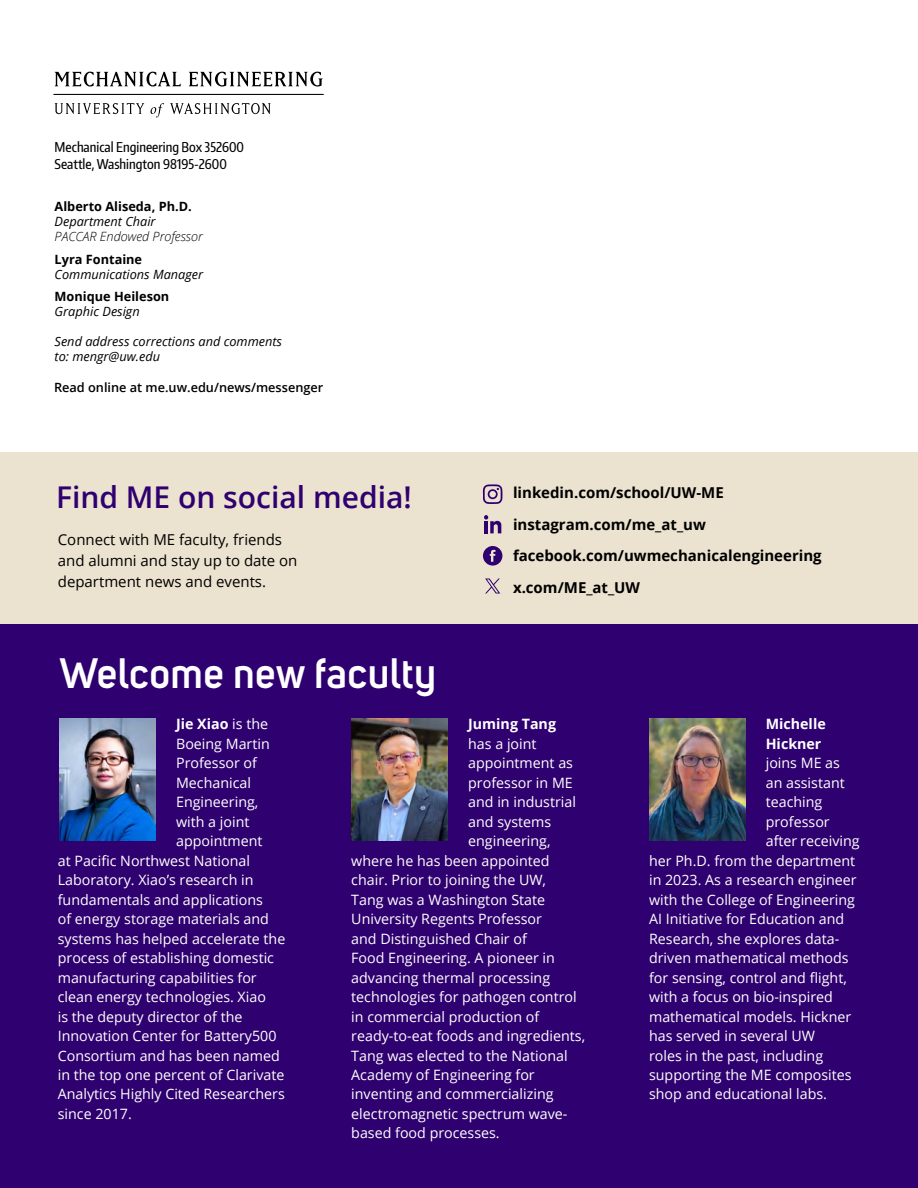
<style>
.page{position:relative;width:918px;height:1188px;background:#fff}
.page>*{position:absolute;margin:0;border:0;box-sizing:border-box;transform-origin:0 0}
.t1{font:600 42px "Uni Sans";letter-spacing:.01em;color:#fff}
.t2{font:600 30px "Open Sans";color:#2f006f}
.t3{font:700 15px/31.5px "Open Sans";color:#000}
.t4{font:15px/21px "Open Sans";color:#000}
.t5{font:14.25px "Open Sans";color:#fff}
.t6{font:700 14.25px/19.5px "Open Sans";color:#fff}
.t7{font:500 13.5px/16.5px "Encode Sans Compressed";color:#000}
.t8{font:italic 12.75px/15px "Open Sans";color:#000}
.t9{font:700 12.75px "Open Sans";color:#000}
.t10{font:600 12.75px "Open Sans";color:#000}
.t11{font:italic 300 12.75px "Open Sans";color:#000}
.s1{font-weight:400}
</style>
<div class="page">
<div style="left:0;top:452px;width:918px;height:173px;background:#ebe2cf"></div>
<div style="left:0;top:625px;width:918px;height:563px;background:#2f006f"></div>
<svg style="left:55px;top:103px;width:216px;height:15px"></svg>
<hr style="left:53px;top:94px;width:271px;height:1px;background:#000">
<svg style="left:55px;top:72px;width:126px;height:14px"></svg>
<svg style="left:189px;top:72px;width:134px;height:14px"></svg>
<img style="left:59px;top:718px;width:97px;height:122px">
<img style="left:351px;top:718px;width:97px;height:122px">
<img style="left:649px;top:718px;width:97px;height:122px">
<svg style="left:483px;top:546px;width:20px;height:20px"></svg>
<svg style="left:485px;top:579px;width:15px;height:15px"></svg>
<svg style="left:483px;top:484px;width:20px;height:20px"></svg>
<svg style="left:484px;top:515px;width:17px;height:18px"></svg>
<p class="t7" style="left:55px;top:138px;width:191px">Mechanical Engineering Box 352600<br>Seattle, Washington 98195-2600</p>
<p class="t9" style="left:55px;top:197px;width:139px">Alberto Aliseda, Ph.D.</p>
<p class="t8" style="left:55px;top:214px;width:103px">Department Chair</p>
<p class="t11" style="left:55px;top:228px;width:150px">PACCAR Endowed Professor</p>
<p class="t9" style="left:55px;top:250px;width:89px">Lyra Fontaine</p>
<p class="t8" style="left:55px;top:266px;width:150px">Communications Manager</p>
<p class="t9" style="left:55px;top:287px;width:116px">Monique Heileson</p>
<p class="t8" style="left:55px;top:304px;width:87px">Graphic Design</p>
<p class="t8" style="left:55px;top:334px;width:229px">Send address corrections and comments to: mengr@uw.edu</p>
<p class="t10" style="left:54px;top:379px;width:271px">Read online at me.uw.edu/news/messenger</p>
<h2 class="t2" style="left:56px;top:477px;width:357px">Find ME on social media!</h2>
<p class="t4" style="left:58px;top:529px;width:241px">Connect with ME faculty, friends and alumni and stay up to date on department news and events.</p>
<h1 class="t1" style="left:59px;top:649px;width:378px">Welcome new faculty</h1>
<p class="t3" style="left:513px;top:477px;width:310px">linkedin.com/school/UW-ME instagram.com/me_at_uw facebook.com/uwmechanicalengineering x.com/ME_at_UW</p>
<p class="t6" style="left:176px;top:714px;width:94px">Jie Xiao <span class="s1">is the</span></p>
<p class="t5" style="left:176px;top:734px;width:95px">Boeing Martin</p>
<p class="t5" style="left:176px;top:753px;width:82px">Professor of</p>
<p class="t5" style="left:176px;top:773px;width:76px">Mechanical</p>
<p class="t5" style="left:176px;top:792px;width:84px">Engineering,</p>
<p class="t5" style="left:176px;top:812px;width:75px">with a joint</p>
<p class="t5" style="left:176px;top:831px;width:88px">appointment</p>
<p class="t5" style="left:58px;top:851px;width:194px">at Pacific Northwest National</p>
<p class="t5" style="left:58px;top:870px;width:197px">Laboratory. Xiao’s research in</p>
<p class="t5" style="left:58px;top:890px;width:207px">fundamentals and applications</p>
<p class="t5" style="left:58px;top:909px;width:213px">of energy storage materials and</p>
<p class="t5" style="left:58px;top:929px;width:229px">systems has helped accelerate the</p>
<p class="t5" style="left:58px;top:948px;width:218px">process of establishing domestic</p>
<p class="t5" style="left:58px;top:968px;width:200px">manufacturing capabilities for</p>
<p class="t5" style="left:58px;top:987px;width:210px">clean energy technologies. Xiao</p>
<p class="t5" style="left:58px;top:1007px;width:186px">is the deputy director of the</p>
<p class="t5" style="left:58px;top:1026px;width:220px">Innovation Center for Battery500</p>
<p class="t5" style="left:58px;top:1046px;width:224px">Consortium and has been named</p>
<p class="t5" style="left:58px;top:1065px;width:228px">in the top one percent of Clarivate</p>
<p class="t5" style="left:58px;top:1085px;width:229px">Analytics Highly Cited Researchers</p>
<p class="t5" style="left:58px;top:1104px;width:76px">since 2017.</p>
<p class="t6" style="left:468px;top:714px;width:89px">Juming Tang</p>
<p class="t5" style="left:468px;top:734px;width:70px">has a joint</p>
<p class="t5" style="left:468px;top:753px;width:106px">appointment as</p>
<p class="t5" style="left:468px;top:773px;width:106px">professor in ME</p>
<p class="t5" style="left:468px;top:792px;width:109px">and in industrial</p>
<p class="t5" style="left:468px;top:812px;width:84px">and systems</p>
<p class="t5" style="left:468px;top:831px;width:84px">engineering,</p>
<p class="t5" style="left:351px;top:851px;width:200px">where he has been appointed</p>
<p class="t5" style="left:351px;top:870px;width:196px">chair. Prior to joining the UW,</p>
<p class="t5" style="left:351px;top:890px;width:195px">Tang was a Washington State</p>
<p class="t5" style="left:351px;top:909px;width:192px">University Regents Professor</p>
<p class="t5" style="left:351px;top:929px;width:177px">and Distinguished Chair of</p>
<p class="t5" style="left:351px;top:948px;width:205px">Food Engineering. A pioneer in</p>
<p class="t5" style="left:351px;top:968px;width:200px">advancing thermal processing</p>
<p class="t5" style="left:351px;top:987px;width:227px">technologies for pathogen control</p>
<p class="t5" style="left:351px;top:1007px;width:189px">in commercial production of</p>
<p class="t5" style="left:351px;top:1026px;width:235px">ready-to-eat foods and ingredients,</p>
<p class="t5" style="left:351px;top:1046px;width:218px">Tang was elected to the National</p>
<p class="t5" style="left:351px;top:1065px;width:185px">Academy of Engineering for</p>
<p class="t5" style="left:351px;top:1085px;width:204px">inventing and commercializing</p>
<p class="t5" style="left:351px;top:1104px;width:218px">electromagnetic spectrum wave-</p>
<p class="t5" style="left:351px;top:1124px;width:150px">based food processes.</p>
<p class="t6" style="left:766px;top:714px;width:62px">Michelle<br>Hickner</p>
<p class="t5" style="left:766px;top:753px;width:76px">joins ME as</p>
<p class="t5" style="left:766px;top:773px;width:81px">an assistant</p>
<p class="t5" style="left:766px;top:792px;width:58px">teaching</p>
<p class="t5" style="left:766px;top:812px;width:65px">professor</p>
<p class="t5" style="left:766px;top:831px;width:95px">after receiving</p>
<p class="t5" style="left:649px;top:851px;width:208px">her Ph.D. from the department</p>
<p class="t5" style="left:649px;top:870px;width:209px">in 2023. As a research engineer</p>
<p class="t5" style="left:649px;top:890px;width:207px">with the College of Engineering</p>
<p class="t5" style="left:649px;top:909px;width:197px">AI Initiative for Education and</p>
<p class="t5" style="left:649px;top:929px;width:192px">Research, she explores data-</p>
<p class="t5" style="left:649px;top:948px;width:201px">driven mathematical methods</p>
<p class="t5" style="left:649px;top:968px;width:199px">for sensing, control and flight,</p>
<p class="t5" style="left:649px;top:987px;width:185px">with a focus on bio-inspired</p>
<p class="t5" style="left:649px;top:1007px;width:204px">mathematical models. Hickner</p>
<p class="t5" style="left:649px;top:1026px;width:167px">has served in several UW</p>
<p class="t5" style="left:649px;top:1046px;width:176px">roles in the past, including</p>
<p class="t5" style="left:649px;top:1065px;width:204px">supporting the ME composites</p>
<p class="t5" style="left:649px;top:1085px;width:179px">shop and educational labs.</p>
</div>
